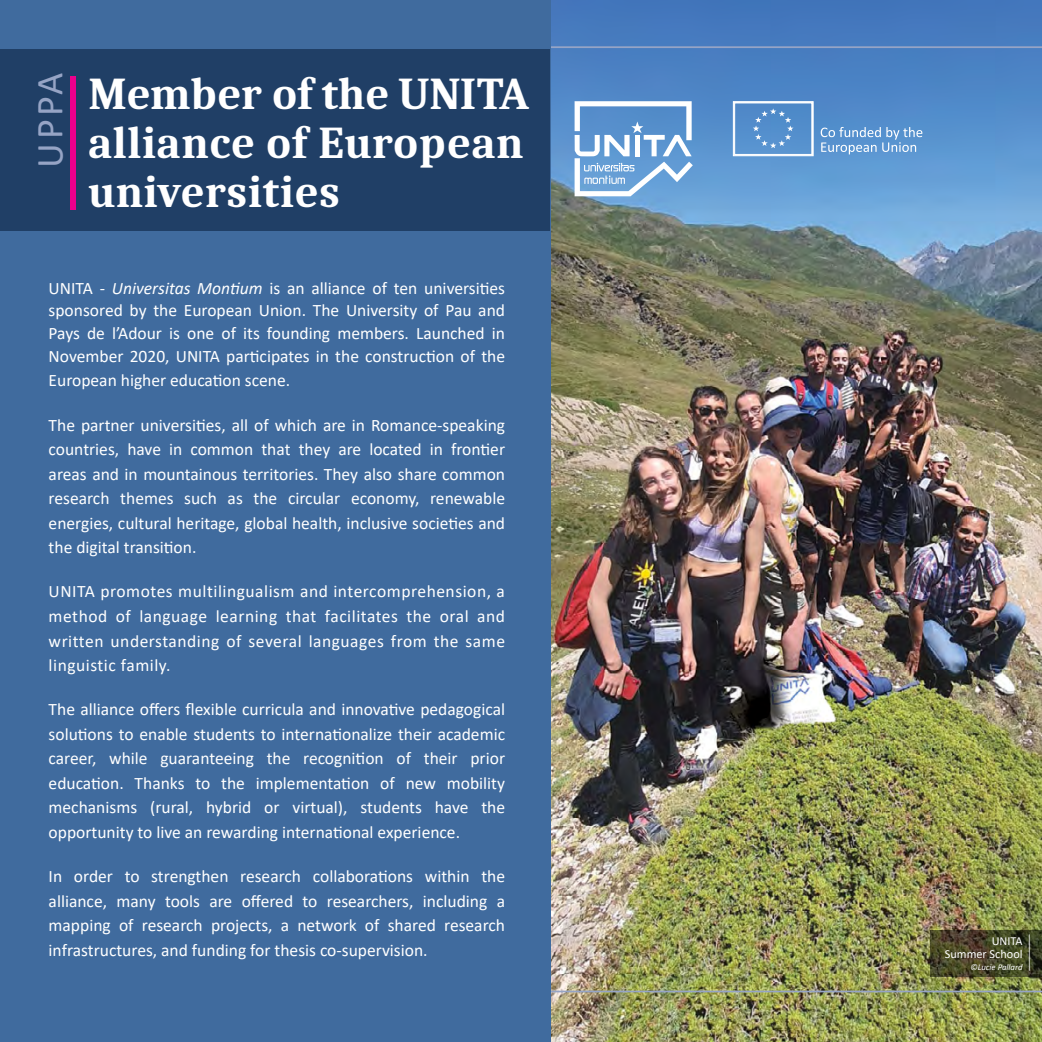
<style>
.page{position:relative;width:1042px;height:1042px;background:#fff}
.page>*{position:absolute;margin:0;border:0;box-sizing:border-box;transform-origin:0 0}
.t1{font:700 45.5px/49px "Caladea";letter-spacing:.01em;color:#fff}
.t2{font:38.5px "Calibri";color:#96a4c5}
.t3{font:17.5px/24.5px "Calibri";color:#fff;text-align:justify}
.t4{font:12.25px/12.2px "Calibri";color:#fff;text-align:right}
.t5{font:italic 8.75px "Calibri";color:#fff}
.s1{font-style:italic}
</style>
<div class="page">
<img style="left:551px;top:0;width:491px;height:1042px">
<img style="left:551px;top:46px;width:491px;height:946px">
<div style="left:0;top:0;width:551px;height:1042px;background:#406b9e"></div>
<div style="left:0;top:50px;width:550px;height:181px;background:#203f66"></div>
<div style="left:70px;top:76px;width:6px;height:134px;background:#ec008c"></div>
<svg style="left:574px;top:101px;width:119px;height:95px"></svg>
<svg style="left:929px;top:930px;width:113px;height:47px;background:#444326"></svg>
<hr style="left:1029px;top:934px;width:1px;height:37px;background:#fff">
<svg style="left:732px;top:101px;width:82px;height:56px;background:#6fa0d4"></svg>
<svg style="left:820px;top:127px;width:102px;height:27px;background:#77a7d7"></svg>
<h2 class="t2" style="left:23px;top:168px;width:97px;rotate:-90deg">UPPA</h2>
<h1 class="t1" style="left:88px;top:68px;width:443px">Member of the UNITA alliance of European universities</h1>
<p class="t3" style="left:49px;top:276px;width:458px;line-height:22.8px">UNITA - <span class="s1">Universitas Montium</span> is an alliance of ten universities sponsored by the European Union. The University of Pau and Pays de l’Adour is one of its founding members. Launched in November 2020, UNITA participates in the construction of the</p>
<p class="t3" style="left:49px;top:368px;width:243px">European higher education scene.</p>
<p class="t3" style="left:49px;top:412px;width:458px">The partner universities, all of which are in Romance-speaking countries, have in common that they are located in frontier areas and in mountainous territories. They also share common research themes such as the circular economy, renewable energies, cultural heritage, global health, inclusive societies and the digital transition.</p>
<p class="t3" style="left:49px;top:579px;width:458px">UNITA promotes multilingualism and intercomprehension, a method of language learning that facilitates the oral and written understanding of several languages from the same linguistic family.</p>
<p class="t3" style="left:49px;top:697px;width:458px">The alliance offers flexible curricula and innovative pedagogical solutions to enable students to internationalize their academic career, while guaranteeing the recognition of their prior education. Thanks to the implementation of new mobility mechanisms (rural, hybrid or virtual), students have the opportunity to live an rewarding international experience.</p>
<p class="t3" style="left:49px;top:864px;width:458px">In order to strengthen research collaborations within the alliance, many tools are offered to researchers, including a mapping of research projects, a network of shared research infrastructures, and funding for thesis co-supervision.</p>
<p class="t4" style="left:945px;top:935px;width:79px">UNITA<br>Summer School</p>
<p class="t5" style="left:970px;top:961px;width:54px">©Lucie Pallard</p>
</div>
